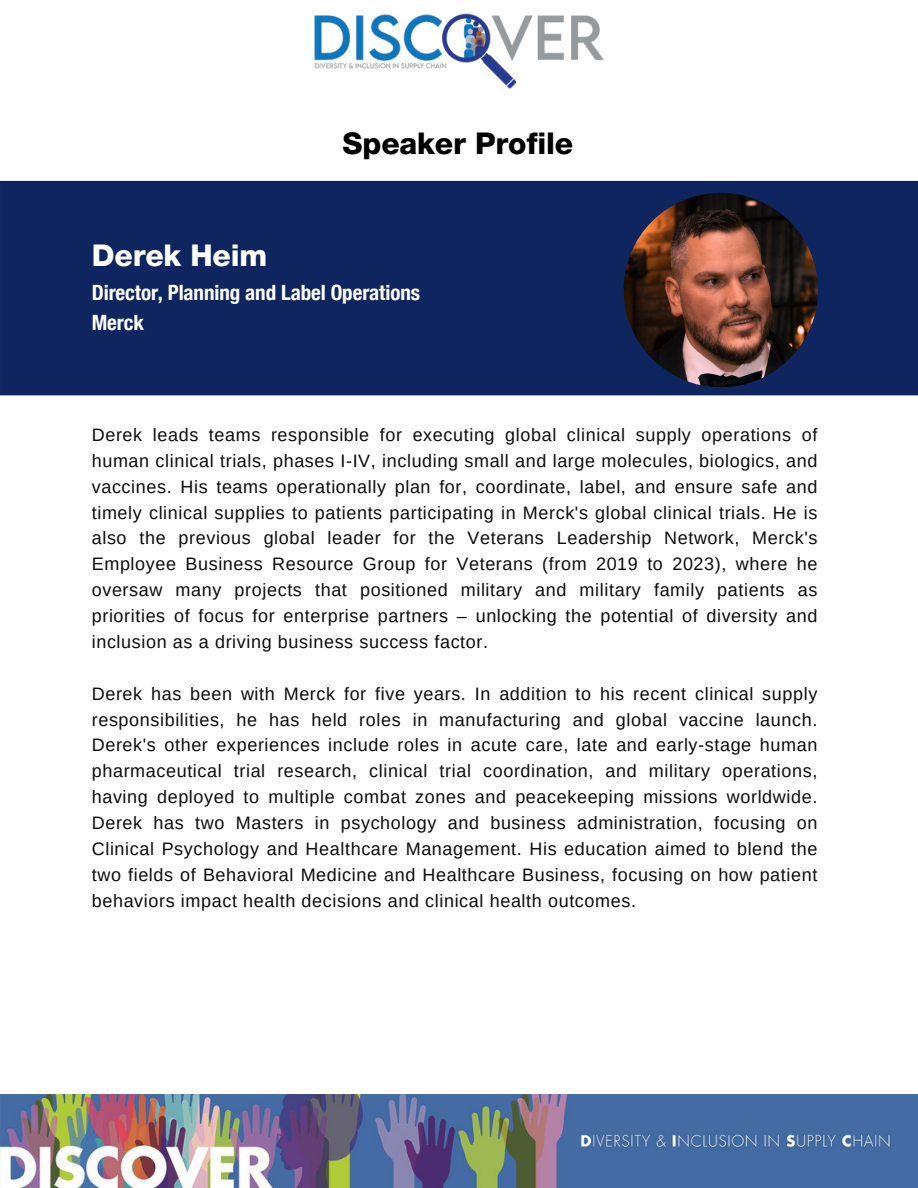
<style>
.page{position:relative;width:918px;height:1188px;background:#fff}
.page>*{position:absolute;margin:0;border:0;box-sizing:border-box;transform-origin:0 0}
.t1{font:800 30px "Helvetica Neue";letter-spacing:-.005em;color:#000}
.t2{font:800 30px "Helvetica Neue";letter-spacing:-.005em;color:#fff}
.t3{font:700 condensed 21px "Helvetica Neue";letter-spacing:-.005em;color:#fff}
.t4{font:18px/25.8px "Arimo";letter-spacing:.035em;color:#0c0c0c;text-align:justify}
</style>
<div class="page">
<img style="left:0;top:1095px;width:917px;height:92px">
<div style="left:0;top:181px;width:918px;height:214px;background:#0f255f"></div>
<img style="left:624px;top:193px;width:194px;height:194px;border-radius:50%">
<img style="left:314px;top:13px;width:290px;height:76px">
<p class="t1" style="left:343px;top:133px;width:232px">Speaker Profile</p>
<p class="t2" style="left:92px;top:244px;width:177px">Derek Heim</p>
<p class="t3" style="left:92px;top:280px;width:330px">Director, Planning and Label Operations</p>
<p class="t3" style="left:92px;top:309px;width:54px">Merck</p>
<p class="t4" style="left:92px;top:422px;width:727px">Derek leads teams responsible for executing global clinical supply operations of human clinical trials, phases I-IV, including small and large molecules, biologics, and vaccines. His teams operationally plan for, coordinate, label, and ensure safe and timely clinical supplies to patients participating in Merck's global clinical trials. He is also the previous global leader for the Veterans Leadership Network, Merck's Employee Business Resource Group for Veterans (from 2019 to 2023), where he oversaw many projects that positioned military and military family patients as priorities of focus for enterprise partners – unlocking the potential of diversity and inclusion as a driving business success factor.</p>
<p class="t4" style="left:92px;top:681px;width:727px">Derek has been with Merck for five years. In addition to his recent clinical supply responsibilities, he has held roles in manufacturing and global vaccine launch.<br>Derek's other experiences include roles in acute care, late and early-stage human pharmaceutical trial research, clinical trial coordination, and military operations, having deployed to multiple combat zones and peacekeeping missions worldwide.<br>Derek has two Masters in psychology and business administration, focusing on Clinical Psychology and Healthcare Management. His education aimed to blend the two fields of Behavioral Medicine and Healthcare Business, focusing on how patient behaviors impact health decisions and clinical health outcomes.</p>
</div>
